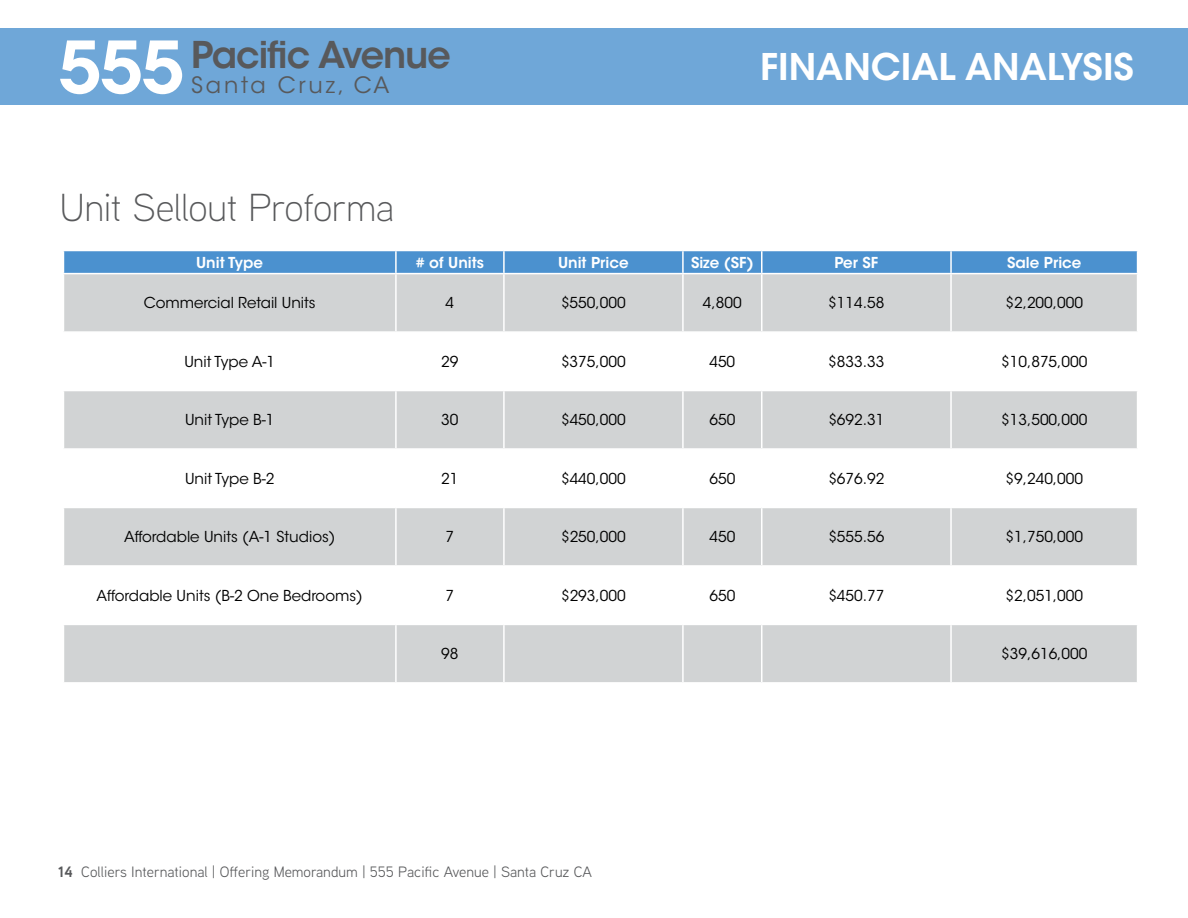
<style>
.page{position:relative;width:1188px;height:918px;background:#fff}
.page>*{position:absolute;margin:0;border:0;box-sizing:border-box;transform-origin:0 0}
.t1{font:600 71.25px "ITC Avant Garde Std";color:#fff}
.t2{font:300 39px "Aaux Next";letter-spacing:-.015em;color:#58595b}
.t3{font:600 36.6px "ITC Avant Garde Std";color:#fff}
.t4{font:600 36.6px "ITC Avant Garde Std";letter-spacing:-.025em;color:#58595b}
.t5{font:22.5px "ITC Avant Garde Std";letter-spacing:.125em;color:#58595b}
.t6{font:15px "ITC Avant Garde Std";color:#000}
.t7{font:15px "Aaux Next";color:#58595b}
.t8{font:600 15px "ITC Avant Garde Std";color:#fff}
.s1{font-weight:700}
</style>
<div class="page">
<svg style="left:64px;top:274px;width:1073px;height:408px;fill:#d1d3d4"></svg>
<hr style="left:395px;top:274px;width:2px;height:57px;background:#fff">
<hr style="left:503px;top:274px;width:2px;height:57px;background:#fff">
<hr style="left:682px;top:274px;width:2px;height:57px;background:#fff">
<hr style="left:761px;top:274px;width:2px;height:57px;background:#fff">
<hr style="left:950px;top:274px;width:2px;height:57px;background:#fff">
<hr style="left:63px;top:331px;width:333px;height:2px;background:#fff">
<hr style="left:396px;top:331px;width:108px;height:2px;background:#fff">
<hr style="left:395px;top:333px;width:2px;height:57px;background:#fff">
<hr style="left:504px;top:331px;width:179px;height:2px;background:#fff">
<hr style="left:503px;top:333px;width:2px;height:57px;background:#fff">
<hr style="left:683px;top:331px;width:79px;height:2px;background:#fff">
<hr style="left:682px;top:333px;width:2px;height:57px;background:#fff">
<hr style="left:762px;top:331px;width:189px;height:2px;background:#fff">
<hr style="left:761px;top:333px;width:2px;height:57px;background:#fff">
<hr style="left:951px;top:331px;width:187px;height:2px;background:#fff">
<hr style="left:950px;top:333px;width:2px;height:57px;background:#fff">
<hr style="left:63px;top:390px;width:333px;height:1px;background:#fff">
<hr style="left:396px;top:390px;width:108px;height:1px;background:#fff">
<hr style="left:395px;top:391px;width:2px;height:57px;background:#fff">
<hr style="left:504px;top:390px;width:179px;height:1px;background:#fff">
<hr style="left:503px;top:391px;width:2px;height:57px;background:#fff">
<hr style="left:683px;top:390px;width:79px;height:1px;background:#fff">
<hr style="left:682px;top:391px;width:2px;height:57px;background:#fff">
<hr style="left:762px;top:390px;width:189px;height:1px;background:#fff">
<hr style="left:761px;top:391px;width:2px;height:57px;background:#fff">
<hr style="left:951px;top:390px;width:187px;height:1px;background:#fff">
<hr style="left:950px;top:391px;width:2px;height:57px;background:#fff">
<hr style="left:63px;top:448px;width:333px;height:2px;background:#fff">
<hr style="left:396px;top:448px;width:108px;height:2px;background:#fff">
<hr style="left:395px;top:450px;width:2px;height:57px;background:#fff">
<hr style="left:504px;top:448px;width:179px;height:2px;background:#fff">
<hr style="left:503px;top:450px;width:2px;height:57px;background:#fff">
<hr style="left:683px;top:448px;width:79px;height:2px;background:#fff">
<hr style="left:682px;top:450px;width:2px;height:57px;background:#fff">
<hr style="left:762px;top:448px;width:189px;height:2px;background:#fff">
<hr style="left:761px;top:450px;width:2px;height:57px;background:#fff">
<hr style="left:951px;top:448px;width:187px;height:2px;background:#fff">
<hr style="left:950px;top:450px;width:2px;height:57px;background:#fff">
<hr style="left:63px;top:507px;width:333px;height:1px;background:#fff">
<hr style="left:396px;top:507px;width:108px;height:1px;background:#fff">
<hr style="left:395px;top:508px;width:2px;height:57px;background:#fff">
<hr style="left:504px;top:507px;width:179px;height:1px;background:#fff">
<hr style="left:503px;top:508px;width:2px;height:57px;background:#fff">
<hr style="left:683px;top:507px;width:79px;height:1px;background:#fff">
<hr style="left:682px;top:508px;width:2px;height:57px;background:#fff">
<hr style="left:762px;top:507px;width:189px;height:1px;background:#fff">
<hr style="left:761px;top:508px;width:2px;height:57px;background:#fff">
<hr style="left:951px;top:507px;width:187px;height:1px;background:#fff">
<hr style="left:950px;top:508px;width:2px;height:57px;background:#fff">
<hr style="left:63px;top:565px;width:333px;height:2px;background:#fff">
<hr style="left:396px;top:565px;width:108px;height:2px;background:#fff">
<hr style="left:395px;top:567px;width:2px;height:57px;background:#fff">
<hr style="left:504px;top:565px;width:179px;height:2px;background:#fff">
<hr style="left:503px;top:567px;width:2px;height:57px;background:#fff">
<hr style="left:683px;top:565px;width:79px;height:2px;background:#fff">
<hr style="left:682px;top:567px;width:2px;height:57px;background:#fff">
<hr style="left:762px;top:565px;width:189px;height:2px;background:#fff">
<hr style="left:761px;top:567px;width:2px;height:57px;background:#fff">
<hr style="left:951px;top:565px;width:187px;height:2px;background:#fff">
<hr style="left:950px;top:567px;width:2px;height:57px;background:#fff">
<hr style="left:63px;top:624px;width:333px;height:1px;background:#fff">
<hr style="left:396px;top:624px;width:108px;height:1px;background:#fff">
<hr style="left:395px;top:625px;width:2px;height:57px;background:#fff">
<hr style="left:504px;top:624px;width:179px;height:1px;background:#fff">
<hr style="left:503px;top:625px;width:2px;height:57px;background:#fff">
<hr style="left:683px;top:624px;width:79px;height:1px;background:#fff">
<hr style="left:682px;top:625px;width:2px;height:57px;background:#fff">
<hr style="left:762px;top:624px;width:189px;height:1px;background:#fff">
<hr style="left:761px;top:625px;width:2px;height:57px;background:#fff">
<hr style="left:951px;top:624px;width:187px;height:1px;background:#fff">
<hr style="left:950px;top:625px;width:2px;height:57px;background:#fff">
<svg style="left:63px;top:250px;width:1075px;height:23px;background:#5798d2"></svg>
<div style="left:0;top:28px;width:1188px;height:77px;background:#6fa7d8"></div>
<h1 class="t1" style="left:58px;top:22px;width:127px">555</h1>
<h3 class="t4" style="left:191px;top:31px;width:261px">Pacific Avenue</h3>
<h3 class="t5" style="left:191px;top:71px;width:200px">Santa Cruz, CA</h3>
<h3 class="t3" style="left:760px;top:44px;width:375px">FINANCIAL ANALYSIS</h3>
<h2 class="t2" style="left:60px;top:181px;width:336px">Unit Sellout Proforma</h2>
<p class="t8" style="left:196px;top:253px;width:69px">Unit Type</p>
<p class="t8" style="left:416px;top:253px;width:70px"># of Units</p>
<p class="t8" style="left:558px;top:253px;width:72px">Unit Price</p>
<p class="t8" style="left:691px;top:253px;width:64px">Size (SF)</p>
<p class="t8" style="left:834px;top:253px;width:45px">Per SF</p>
<p class="t8" style="left:1007px;top:253px;width:76px">Sale Price</p>
<p class="t6" style="left:144px;top:294px;width:174px">Commercial Retail Units</p>
<p class="t6" style="left:446px;top:294px;width:10px">4</p>
<p class="t6" style="left:561px;top:294px;width:66px">$550,000</p>
<p class="t6" style="left:703px;top:294px;width:40px">4,800</p>
<p class="t6" style="left:828px;top:294px;width:58px">$114.58</p>
<p class="t6" style="left:1005px;top:294px;width:79px">$2,200,000</p>
<p class="t6" style="left:184px;top:352px;width:92px">Unit Type A-1</p>
<p class="t6" style="left:441px;top:352px;width:19px">29</p>
<p class="t6" style="left:561px;top:352px;width:66px">$375,000</p>
<p class="t6" style="left:709px;top:352px;width:27px">450</p>
<p class="t6" style="left:828px;top:352px;width:58px">$833.33</p>
<p class="t6" style="left:1001px;top:352px;width:88px">$10,875,000</p>
<p class="t6" style="left:185px;top:411px;width:91px">Unit Type B-1</p>
<p class="t6" style="left:441px;top:411px;width:19px">30</p>
<p class="t6" style="left:561px;top:411px;width:66px">$450,000</p>
<p class="t6" style="left:709px;top:411px;width:27px">650</p>
<p class="t6" style="left:828px;top:411px;width:58px">$692.31</p>
<p class="t6" style="left:1001px;top:411px;width:88px">$13,500,000</p>
<p class="t6" style="left:185px;top:469px;width:91px">Unit Type B-2</p>
<p class="t6" style="left:441px;top:469px;width:19px">21</p>
<p class="t6" style="left:561px;top:469px;width:66px">$440,000</p>
<p class="t6" style="left:709px;top:469px;width:27px">650</p>
<p class="t6" style="left:828px;top:469px;width:58px">$676.92</p>
<p class="t6" style="left:1005px;top:469px;width:79px">$9,240,000</p>
<p class="t6" style="left:124px;top:528px;width:213px">Affordable Units (A-1 Studios)</p>
<p class="t6" style="left:446px;top:528px;width:10px">7</p>
<p class="t6" style="left:561px;top:528px;width:66px">$250,000</p>
<p class="t6" style="left:709px;top:528px;width:27px">450</p>
<p class="t6" style="left:828px;top:528px;width:58px">$555.56</p>
<p class="t6" style="left:1005px;top:528px;width:79px">$1,750,000</p>
<p class="t6" style="left:97px;top:586px;width:268px">Affordable Units (B-2 One Bedrooms)</p>
<p class="t6" style="left:446px;top:586px;width:10px">7</p>
<p class="t6" style="left:561px;top:586px;width:66px">$293,000</p>
<p class="t6" style="left:709px;top:586px;width:27px">650</p>
<p class="t6" style="left:828px;top:586px;width:58px">$450.77</p>
<p class="t6" style="left:1005px;top:586px;width:79px">$2,051,000</p>
<p class="t6" style="left:441px;top:645px;width:19px">98</p>
<p class="t6" style="left:1001px;top:645px;width:88px">$39,616,000</p>
<p class="t7" style="left:58px;top:861px;width:535px"><span class="s1">14</span> Colliers International | Offering Memorandum | 555 Pacific Avenue | Santa Cruz CA</p>
</div>
